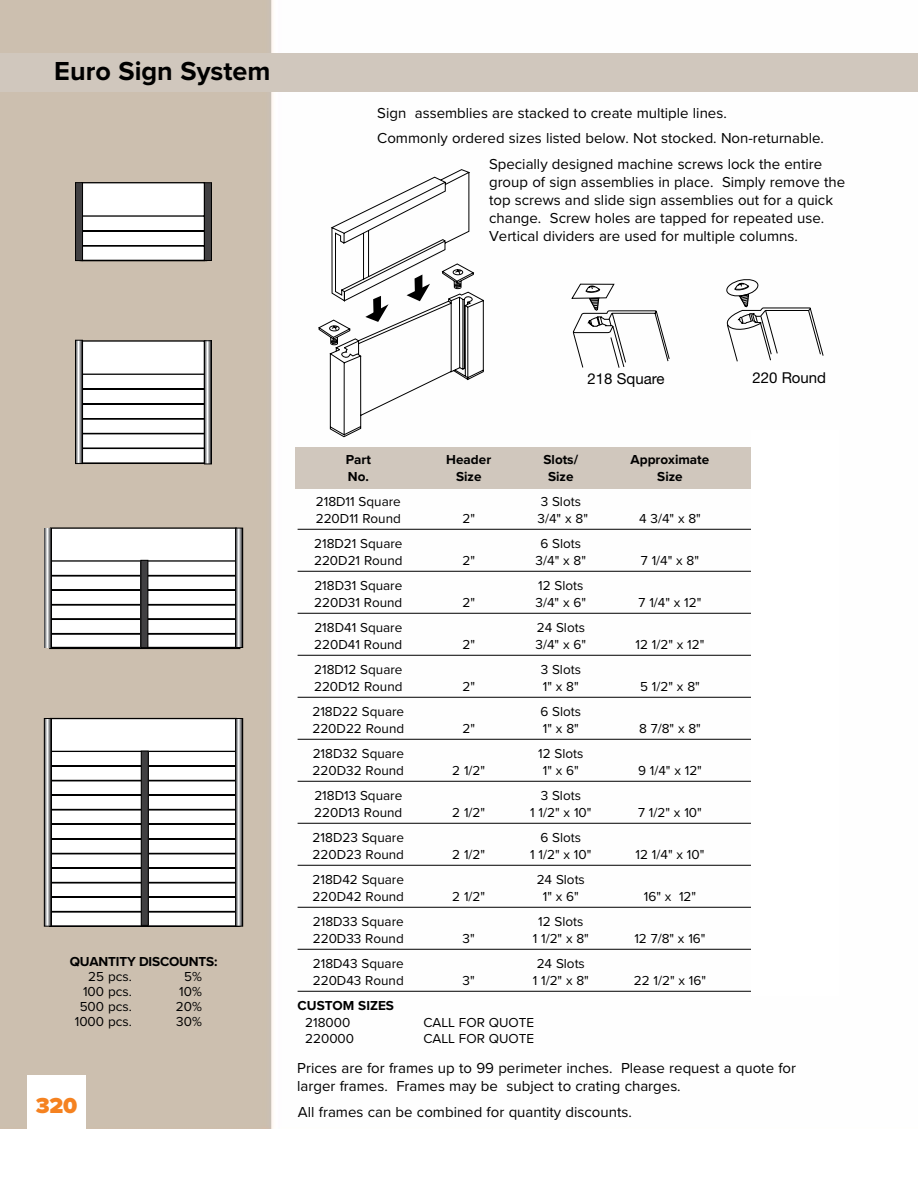
<style>
.page{position:relative;width:918px;height:1188px;background:#fff}
.page>*{position:absolute;margin:0;border:0;box-sizing:border-box;transform-origin:0 0}
.t1{font:700 27px "Proxima Nova";color:#000}
.t2{font:900 22.5px "Proxima Nova";color:#f58220}
.t3{font:15px/18px "Proxima Nova";color:#000}
.t4{font:15px "Helvetica Neue";color:#000}
.t5{font:13.5px "Proxima Nova";color:#000}
.t6{font:700 13.5px "Proxima Nova";color:#000}
</style>
<div class="page">
<img style="left:0;top:0;width:918px;height:1129px">
<div style="left:0;top:53px;width:918px;height:38px;background:#d0c7bd"></div>
<svg style="left:296px;top:169px;width:188px;height:278px"></svg>
<svg style="left:318px;top:275px;width:143px;height:70px"></svg>
<svg style="left:571px;top:278px;width:253px;height:90px"></svg>
<div style="left:82px;top:341px;width:122px;height:122px;background:#fff"></div>
<div style="left:51px;top:528px;width:185px;height:119px;background:#fff"></div>
<div style="left:51px;top:719px;width:185px;height:207px;background:#fff"></div>
<svg style="left:79px;top:181px;width:129px;height:81px"></svg>
<div style="left:204px;top:183px;width:7px;height:78px;background:#414042"></div>
<div style="left:204px;top:182px;width:8px;height:79px;border:1px solid #000"></div>
<div style="left:76px;top:183px;width:7px;height:78px;background:#414042"></div>
<div style="left:75px;top:182px;width:8px;height:79px;border:1px solid #000"></div>
<svg style="left:79px;top:373px;width:130px;height:92px"></svg>
<svg style="left:206px;top:343px;width:4px;height:119px"></svg>
<svg style="left:77px;top:343px;width:4px;height:119px"></svg>
<div style="left:235px;top:528px;width:8px;height:120px;border:1px solid #000"></div>
<svg style="left:48px;top:750px;width:193px;height:178px"></svg>
<div style="left:44px;top:718px;width:8px;height:208px;border:1px solid #000"></div>
<div style="left:235px;top:718px;width:8px;height:208px;border:1px solid #000"></div>
<div style="left:141px;top:751px;width:7px;height:174px;background:#414042"></div>
<div style="left:141px;top:751px;width:7px;height:175px;border:1px solid #000"></div>
<div style="left:75px;top:340px;width:8px;height:124px;border:1px solid #000"></div>
<div style="left:204px;top:341px;width:8px;height:123px;border:1px solid #000"></div>
<div style="left:295px;top:447px;width:531px;height:41px;background:#d0c7bd"></div>
<hr style="left:298px;top:529px;width:528px;height:1px;background:#000">
<hr style="left:298px;top:571px;width:528px;height:1px;background:#000">
<hr style="left:298px;top:613px;width:528px;height:1px;background:#000">
<hr style="left:298px;top:655px;width:528px;height:1px;background:#000">
<hr style="left:298px;top:697px;width:528px;height:1px;background:#000">
<hr style="left:298px;top:739px;width:528px;height:1px;background:#000">
<hr style="left:298px;top:781px;width:528px;height:1px;background:#000">
<hr style="left:298px;top:823px;width:528px;height:1px;background:#000">
<hr style="left:298px;top:865px;width:528px;height:1px;background:#000">
<hr style="left:298px;top:907px;width:528px;height:1px;background:#000">
<hr style="left:298px;top:949px;width:528px;height:1px;background:#000">
<hr style="left:298px;top:991px;width:528px;height:1px;background:#000">
<div style="left:751px;top:430px;width:87px;height:566px;background:#fff"></div>
<div style="left:27px;top:1075px;width:59px;height:59px;background:#fff"></div>
<svg style="left:48px;top:556px;width:193px;height:94px"></svg>
<h1 class="t1" style="left:54px;top:51px;width:218px">Euro Sign System</h1>
<p class="t3" style="left:377px;top:103px;width:351px">Sign assemblies are stacked to create multiple lines.</p>
<p class="t3" style="left:377px;top:129px;width:448px">Commonly ordered sizes listed below. Not stocked. Non-returnable.</p>
<p class="t3" style="left:489px;top:154px;width:335px">Specially designed machine screws lock the entire</p>
<p class="t3" style="left:489px;top:172px;width:358px">group of sign assemblies in place. Simply remove the top screws and slide sign assemblies out for a quick change. Screw holes are tapped for repeated use.<br>Vertical dividers are used for multiple columns.</p>
<p class="t6" style="left:70px;top:951px;width:149px">QUANTITY DISCOUNTS:</p>
<p class="t5" style="left:88px;top:966px;width:45px">25 pcs.</p>
<p class="t5" style="left:184px;top:966px;width:19px">5%</p>
<p class="t5" style="left:83px;top:981px;width:50px">100 pcs.</p>
<p class="t5" style="left:179px;top:981px;width:24px">10%</p>
<p class="t5" style="left:80px;top:996px;width:54px">500 pcs.</p>
<p class="t5" style="left:176px;top:996px;width:28px">20%</p>
<p class="t5" style="left:75px;top:1011px;width:59px">1000 pcs.</p>
<p class="t5" style="left:176px;top:1011px;width:27px">30%</p>
<h2 class="t2" style="left:36px;top:1092px;width:43px">320</h2>
<p class="t4" style="left:588px;top:368px;width:78px">218 Square</p>
<p class="t4" style="left:752px;top:367px;width:75px">220 Round</p>
<p class="t6" style="left:346px;top:450px;width:27px">Part</p>
<p class="t6" style="left:446px;top:450px;width:46px">Header</p>
<p class="t6" style="left:543px;top:450px;width:36px">Slots/</p>
<p class="t6" style="left:631px;top:450px;width:80px">Approximate</p>
<p class="t6" style="left:348px;top:466px;width:23px">No.</p>
<p class="t6" style="left:456px;top:466px;width:27px">Size</p>
<p class="t6" style="left:548px;top:466px;width:27px">Size</p>
<p class="t6" style="left:657px;top:466px;width:27px">Size</p>
<p class="t5" style="left:316px;top:492px;width:87px">218D11 Square</p>
<p class="t5" style="left:541px;top:492px;width:42px">3 Slots</p>
<p class="t5" style="left:316px;top:508px;width:87px">220D11 Round</p>
<p class="t5" style="left:462px;top:508px;width:14px">2"</p>
<p class="t5" style="left:538px;top:508px;width:52px">3/4" x 8"</p>
<p class="t5" style="left:639px;top:508px;width:63px">4 3/4" x 8"</p>
<p class="t5" style="left:314px;top:534px;width:90px">218D21 Square</p>
<p class="t5" style="left:540px;top:534px;width:42px">6 Slots</p>
<p class="t5" style="left:314px;top:550px;width:90px">220D21 Round</p>
<p class="t5" style="left:462px;top:550px;width:14px">2"</p>
<p class="t5" style="left:536px;top:550px;width:52px">3/4" x 8"</p>
<p class="t5" style="left:641px;top:550px;width:60px">7 1/4" x 8"</p>
<p class="t5" style="left:314px;top:576px;width:90px">218D31 Square</p>
<p class="t5" style="left:538px;top:576px;width:47px">12 Slots</p>
<p class="t5" style="left:314px;top:592px;width:90px">220D31 Round</p>
<p class="t5" style="left:462px;top:592px;width:14px">2"</p>
<p class="t5" style="left:536px;top:592px;width:52px">3/4" x 6"</p>
<p class="t5" style="left:639px;top:592px;width:64px">7 1/4" x 12"</p>
<p class="t5" style="left:314px;top:618px;width:90px">218D41 Square</p>
<p class="t5" style="left:537px;top:618px;width:50px">24 Slots</p>
<p class="t5" style="left:314px;top:634px;width:90px">220D41 Round</p>
<p class="t5" style="left:462px;top:634px;width:14px">2"</p>
<p class="t5" style="left:536px;top:634px;width:52px">3/4" x 6"</p>
<p class="t5" style="left:636px;top:634px;width:70px">12 1/2" x 12"</p>
<p class="t5" style="left:314px;top:660px;width:90px">218D12 Square</p>
<p class="t5" style="left:541px;top:660px;width:42px">3 Slots</p>
<p class="t5" style="left:314px;top:676px;width:90px">220D12 Round</p>
<p class="t5" style="left:462px;top:676px;width:14px">2"</p>
<p class="t5" style="left:543px;top:676px;width:37px">1" x 8"</p>
<p class="t5" style="left:640px;top:676px;width:61px">5 1/2" x 8"</p>
<p class="t5" style="left:312px;top:702px;width:93px">218D22 Square</p>
<p class="t5" style="left:540px;top:702px;width:42px">6 Slots</p>
<p class="t5" style="left:312px;top:718px;width:93px">220D22 Round</p>
<p class="t5" style="left:462px;top:718px;width:14px">2"</p>
<p class="t5" style="left:543px;top:718px;width:37px">1" x 8"</p>
<p class="t5" style="left:639px;top:718px;width:63px">8 7/8" x 8"</p>
<p class="t5" style="left:313px;top:744px;width:93px">218D32 Square</p>
<p class="t5" style="left:538px;top:744px;width:47px">12 Slots</p>
<p class="t5" style="left:313px;top:760px;width:93px">220D32 Round</p>
<p class="t5" style="left:452px;top:760px;width:34px">2 1/2"</p>
<p class="t5" style="left:543px;top:760px;width:38px">1" x 6"</p>
<p class="t5" style="left:638px;top:760px;width:65px">9 1/4" x 12"</p>
<p class="t5" style="left:314px;top:786px;width:90px">218D13 Square</p>
<p class="t5" style="left:541px;top:786px;width:42px">3 Slots</p>
<p class="t5" style="left:314px;top:802px;width:90px">220D13 Round</p>
<p class="t5" style="left:452px;top:802px;width:34px">2 1/2"</p>
<p class="t5" style="left:530px;top:802px;width:63px">1 1/2" x 10"</p>
<p class="t5" style="left:638px;top:802px;width:65px">7 1/2" x 10"</p>
<p class="t5" style="left:313px;top:828px;width:93px">218D23 Square</p>
<p class="t5" style="left:540px;top:828px;width:42px">6 Slots</p>
<p class="t5" style="left:313px;top:844px;width:93px">220D23 Round</p>
<p class="t5" style="left:452px;top:844px;width:34px">2 1/2"</p>
<p class="t5" style="left:530px;top:844px;width:63px">1 1/2" x 10"</p>
<p class="t5" style="left:636px;top:844px;width:70px">12 1/4" x 10"</p>
<p class="t5" style="left:313px;top:870px;width:93px">218D42 Square</p>
<p class="t5" style="left:537px;top:870px;width:50px">24 Slots</p>
<p class="t5" style="left:313px;top:886px;width:93px">220D42 Round</p>
<p class="t5" style="left:452px;top:886px;width:34px">2 1/2"</p>
<p class="t5" style="left:543px;top:886px;width:38px">1" x 6"</p>
<p class="t5" style="left:644px;top:886px;width:54px">16" x 12"</p>
<p class="t5" style="left:313px;top:912px;width:92px">218D33 Square</p>
<p class="t5" style="left:538px;top:912px;width:47px">12 Slots</p>
<p class="t5" style="left:313px;top:928px;width:93px">220D33 Round</p>
<p class="t5" style="left:463px;top:928px;width:14px">3"</p>
<p class="t5" style="left:533px;top:928px;width:58px">1 1/2" x 8"</p>
<p class="t5" style="left:634px;top:928px;width:73px">12 7/8" x 16"</p>
<p class="t5" style="left:313px;top:954px;width:92px">218D43 Square</p>
<p class="t5" style="left:537px;top:954px;width:50px">24 Slots</p>
<p class="t5" style="left:313px;top:970px;width:93px">220D43 Round</p>
<p class="t5" style="left:463px;top:970px;width:14px">3"</p>
<p class="t5" style="left:533px;top:970px;width:58px">1 1/2" x 8"</p>
<p class="t5" style="left:634px;top:970px;width:74px">22 1/2" x 16"</p>
<p class="t6" style="left:298px;top:996px;width:98px">CUSTOM SIZES</p>
<p class="t5" style="left:305px;top:1012px;width:47px">218000</p>
<p class="t5" style="left:423px;top:1012px;width:112px">CALL FOR QUOTE</p>
<p class="t5" style="left:305px;top:1029px;width:50px">220000</p>
<p class="t5" style="left:423px;top:1029px;width:112px">CALL FOR QUOTE</p>
<p class="t3" style="left:297px;top:1059px;width:500px">Prices are for frames up to 99 perimeter inches. Please request a quote for larger frames. Frames may be subject to crating charges.</p>
<p class="t3" style="left:298px;top:1102px;width:335px">All frames can be combined for quantity discounts.</p>
</div>
